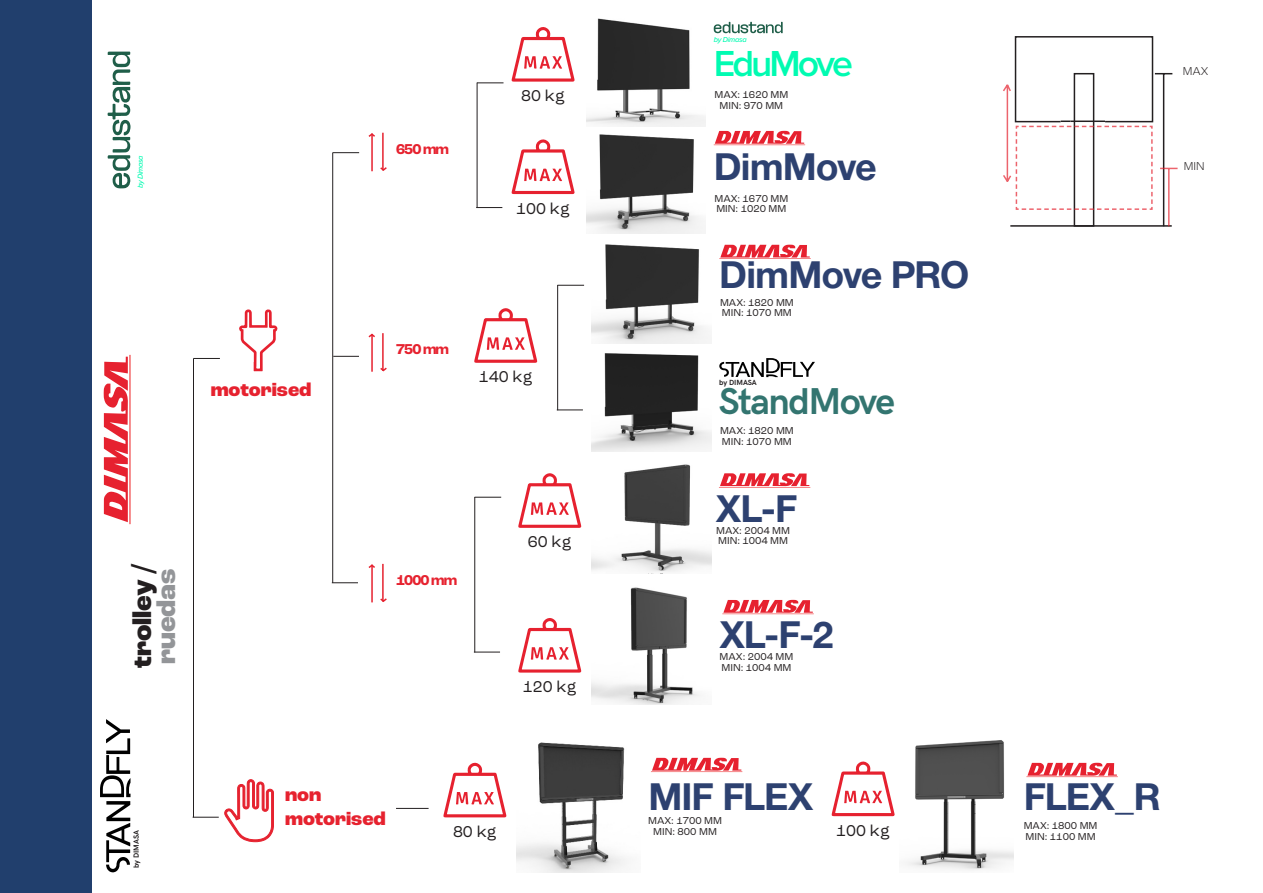
<style>
.page{position:relative;width:1263px;height:893px;background:#fff}
.page>*{position:absolute;margin:0;border:0;box-sizing:border-box;transform-origin:0 0}
.T3{font:700 37.5px "Helvetica Neue";letter-spacing:-.025em;color:#2d4170}
.T3-2{font:37.5px "HK Grotesk Bold Legacy";letter-spacing:-.04em;color:#337570}
.t1{font:600 37.5px "Proxima Nova";letter-spacing:-.08em;color:#00fbb1}
.t2{font:800 27px "Roc Grotesk";color:#231f20}
.t3{font:800 27px "Roc Grotesk";color:#939598}
.t4{font:800 19.5px "Roc Grotesk";color:#e6222f}
.t5{font:16.5px "Roc Grotesk";color:#231f20}
.t6{font:700 15px "Roc Grotesk";letter-spacing:-.06em;color:#e6222f}
.t7{font:300 12px "Roc Grotesk";color:#231f20}
.t8{font:10.5px "Roc Grotesk";color:#231f20}
.t9{font:italic 500 7.5px "Proxima Nova";letter-spacing:-.04em;color:#00fbb1}
.t10{font:7.5px "HK Grotesk Bold Legacy";color:#231f20}
</style>
<div class="page">
<img style="left:592px;top:587px;width:108px;height:117px">
<svg style="left:193px;top:358px;width:27px;height:1px"></svg>
<hr style="left:193px;top:359px;width:1px;height:458px;background:#231f20">
<svg style="left:332px;top:152px;width:27px;height:1px"></svg>
<hr style="left:332px;top:153px;width:1px;height:430px;background:#231f20">
<svg style="left:332px;top:582px;width:26px;height:1px"></svg>
<div style="left:0;top:0;width:91px;height:893px;background:#213f6d"></div>
<svg style="left:239px;top:309px;width:39px;height:62px"></svg>
<svg style="left:193px;top:779px;width:81px;height:63px"></svg>
<img style="left:517px;top:742px;width:110px;height:130px">
<hr style="left:396px;top:808px;width:33px;height:1px;background:#231f20">
<svg style="left:333px;top:356px;width:26px;height:1px"></svg>
<hr style="left:1010px;top:225px;width:162px;height:2px;background:#231f20">
<div style="left:1074px;top:73px;width:20px;height:154px;border:2px solid #231f20"></div>
<hr style="left:1163px;top:74px;width:1px;height:152px;background:#231f20">
<hr style="left:1168px;top:168px;width:1px;height:58px;background:#e5222f">
<svg style="left:1003px;top:36px;width:174px;height:175px"></svg>
<img style="left:592px;top:464px;width:119px;height:108px">
<img style="left:906px;top:740px;width:108px;height:130px">
<hr style="left:382px;top:133px;width:2px;height:37px;background:#e6212f">
<svg style="left:380px;top:166px;width:7px;height:5px"></svg>
<hr style="left:371px;top:133px;width:2px;height:38px;background:#e6212f">
<svg style="left:368px;top:133px;width:7px;height:5px"></svg>
<hr style="left:382px;top:333px;width:2px;height:38px;background:#e6212f">
<svg style="left:380px;top:366px;width:7px;height:6px"></svg>
<hr style="left:371px;top:334px;width:2px;height:38px;background:#e6212f">
<svg style="left:368px;top:333px;width:7px;height:6px"></svg>
<hr style="left:382px;top:564px;width:2px;height:38px;background:#e6212f">
<svg style="left:380px;top:597px;width:7px;height:5px"></svg>
<hr style="left:371px;top:565px;width:2px;height:37px;background:#e6212f">
<svg style="left:368px;top:564px;width:7px;height:6px"></svg>
<img style="left:586px;top:18px;width:119px;height:109px">
<img style="left:586px;top:134px;width:117px;height:99px">
<svg style="left:477px;top:82px;width:26px;height:1px"></svg>
<hr style="left:477px;top:83px;width:1px;height:125px;background:#231f20">
<svg style="left:476px;top:207px;width:26px;height:1px"></svg>
<img style="left:592px;top:244px;width:116px;height:99px">
<svg style="left:719px;top:245px;width:92px;height:14px"></svg>
<svg style="left:714px;top:131px;width:91px;height:15px"></svg>
<svg style="left:714px;top:22px;width:69px;height:12px"></svg>
<svg style="left:474px;top:308px;width:63px;height:55px"></svg>
<svg style="left:558px;top:285px;width:26px;height:1px"></svg>
<hr style="left:557px;top:285px;width:1px;height:125px;background:#231f20">
<svg style="left:557px;top:410px;width:26px;height:1px"></svg>
<img style="left:592px;top:353px;width:119px;height:98px">
<svg style="left:719px;top:358px;width:96px;height:19px"></svg>
<svg style="left:719px;top:473px;width:91px;height:15px"></svg>
<svg style="left:518px;top:473px;width:63px;height:55px"></svg>
<svg style="left:518px;top:618px;width:63px;height:55px"></svg>
<svg style="left:475px;top:497px;width:26px;height:1px"></svg>
<hr style="left:474px;top:497px;width:1px;height:155px;background:#231f20">
<svg style="left:474px;top:652px;width:26px;height:1px"></svg>
<svg style="left:722px;top:600px;width:92px;height:15px"></svg>
<svg style="left:443px;top:762px;width:63px;height:55px"></svg>
<svg style="left:651px;top:758px;width:91px;height:14px"></svg>
<svg style="left:831px;top:761px;width:64px;height:55px"></svg>
<svg style="left:1026px;top:763px;width:92px;height:14px"></svg>
<svg style="left:104px;top:355px;width:27px;height:169px"></svg>
<svg style="left:108px;top:52px;width:23px;height:137px"></svg>
<svg style="left:100px;top:719px;width:31px;height:153px"></svg>
<svg style="left:511px;top:139px;width:64px;height:55px"></svg>
<svg style="left:511px;top:27px;width:64px;height:55px"></svg>
<p class="t9" style="left:135px;top:188px;width:34px;rotate:-90deg">by Dimasa</p>
<p class="t2" style="left:125px;top:668px;width:107px;rotate:-90deg">trolley /</p>
<p class="t3" style="left:149px;top:664px;width:97px;rotate:-90deg">ruedas</p>
<p class="t10" style="left:130px;top:868px;width:39px;rotate:-90deg">by DIMASA</p>
<p class="t4" style="left:211px;top:377px;width:102px">motorised</p>
<p class="t6" style="left:396px;top:140px;width:54px">650 mm</p>
<p class="t6" style="left:396px;top:340px;width:54px">750 mm</p>
<p class="t6" style="left:396px;top:571px;width:63px">1000 mm</p>
<p class="t9" style="left:714px;top:34px;width:34px">by Dimasa</p>
<p class="t5" style="left:521px;top:86px;width:45px">80 kg</p>
<p class="t5" style="left:516px;top:198px;width:55px">100 kg</p>
<p class="t1" style="left:714px;top:36px;width:141px">EduMove</p>
<p class="t8" style="left:714px;top:88px;width:75px">MAX: 1620 MM</p>
<p class="t8" style="left:719px;top:99px;width:65px">MIN: 970 MM</p>
<p class="T3" style="left:714px;top:137px;width:164px">DimMove</p>
<p class="t8" style="left:714px;top:192px;width:75px">MAX: 1670 MM</p>
<p class="t8" style="left:716px;top:203px;width:71px">MIN: 1020 MM</p>
<p class="T3" style="left:719px;top:245px;width:251px">DimMove PRO</p>
<p class="t8" style="left:720px;top:296px;width:75px">MAX: 1820 MM</p>
<p class="t8" style="left:722px;top:306px;width:71px">MIN: 1070 MM</p>
<p class="t5" style="left:479px;top:367px;width:55px">140 kg</p>
<p class="t10" style="left:719px;top:376px;width:39px">by DIMASA</p>
<p class="T3-2" style="left:719px;top:373px;width:178px">StandMove</p>
<p class="t8" style="left:720px;top:425px;width:75px">MAX: 1820 MM</p>
<p class="t8" style="left:722px;top:435px;width:71px">MIN: 1070 MM</p>
<p class="t5" style="left:528px;top:532px;width:45px">60 kg</p>
<p class="t5" style="left:523px;top:677px;width:55px">120 kg</p>
<p class="T3" style="left:716px;top:479px;width:83px">XL-F</p>
<p class="t8" style="left:716px;top:524px;width:75px">MAX: 2004 MM</p>
<p class="t8" style="left:718px;top:534px;width:71px">MIN: 1004 MM</p>
<p class="T3" style="left:720px;top:605px;width:115px">XL-F-2</p>
<p class="t8" style="left:720px;top:651px;width:75px">MAX: 2004 MM</p>
<p class="t8" style="left:721px;top:661px;width:71px">MIN: 1004 MM</p>
<p class="t7" style="left:1183px;top:64px;width:27px">MAX</p>
<p class="t7" style="left:1184px;top:159px;width:22px">MIN</p>
<p class="t4" style="left:285px;top:783px;width:38px">non</p>
<p class="t4" style="left:285px;top:807px;width:102px">motorised</p>
<p class="t5" style="left:453px;top:821px;width:45px">80 kg</p>
<p class="T3" style="left:648px;top:767px;width:166px">MIF FLEX</p>
<p class="t8" style="left:648px;top:814px;width:75px">MAX: 1700 MM</p>
<p class="t8" style="left:653px;top:825px;width:65px">MIN: 800 MM</p>
<p class="T3" style="left:1024px;top:767px;width:138px">FLEX_R</p>
<p class="t5" style="left:836px;top:820px;width:55px">100 kg</p>
<p class="t8" style="left:1024px;top:819px;width:75px">MAX: 1800 MM</p>
<p class="t8" style="left:1025px;top:830px;width:71px">MIN: 1100 MM</p>
</div>
